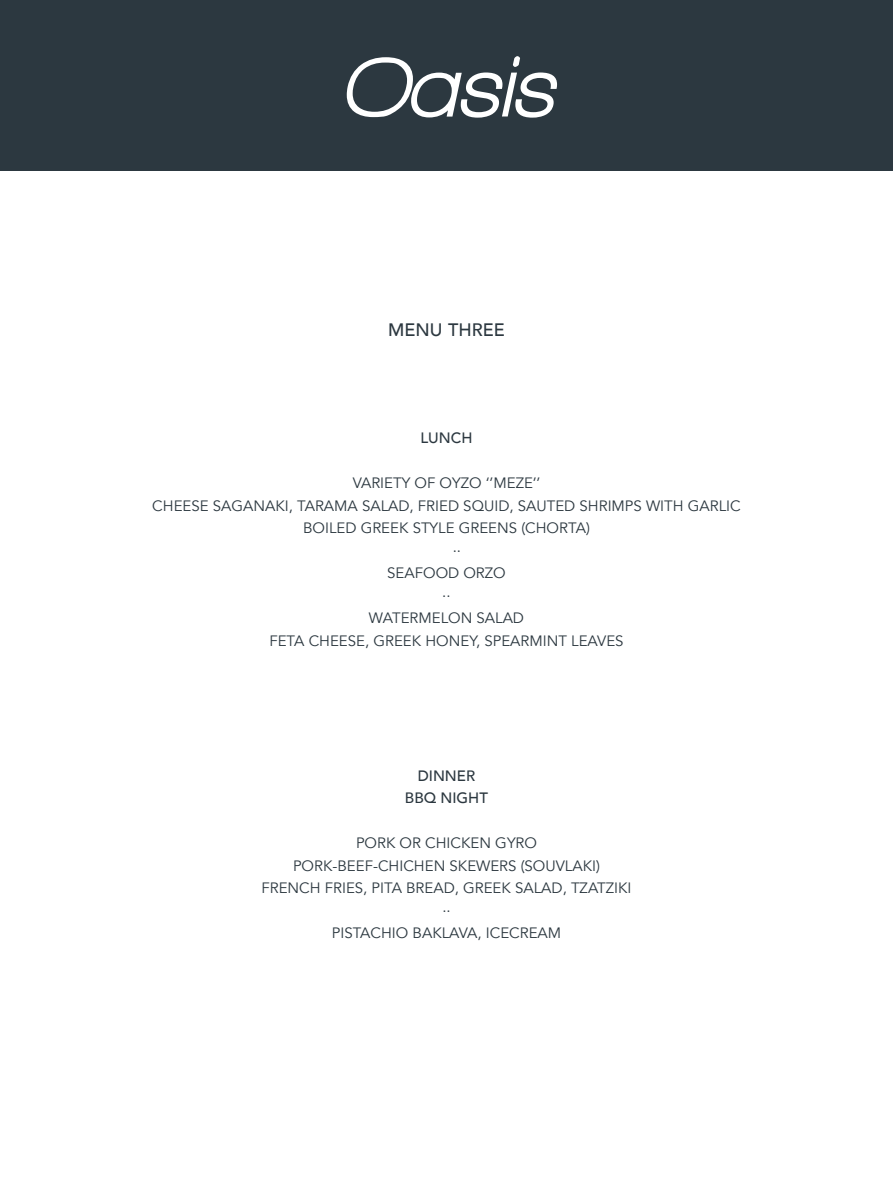
<style>
.page{position:relative;width:893px;height:1187px;background:#fff}
.page>*{position:absolute;margin:0;border:0;box-sizing:border-box;transform-origin:0 0}
.t1{font:italic 800 87.75px "Walkway";color:#fff}
.t2{font:500 18px "Avenir";color:#2c3840}
.t3{font:15px/22.5px "Avenir";color:#2c3840;text-align:center}
.t4{font:500 15px/22.5px "Avenir";color:#2c3840;text-align:center}
</style>
<div class="page">
<div style="left:0;top:0;width:893px;height:170px;background:#2c3840"></div>
<h1 class="t1" style="left:340px;top:40px;width:215px">Oasis</h1>
<p class="t2" style="left:388px;top:314px;width:118px">MENU THREE</p>
<p class="t4" style="left:420px;top:426px;width:53px">LUNCH</p>
<p class="t3" style="left:353px;top:472px;width:189px">VARIETY OF OYZO ‘’MEZE’’</p>
<p class="t3" style="left:152px;top:494px;width:590px">CHEESE SAGANAKI, TARAMA SALAD, FRIED SQUID, SAUTED SHRIMPS WITH GARLIC</p>
<p class="t3" style="left:303px;top:517px;width:288px">BOILED GREEK STYLE GREENS (CHORTA)</p>
<p class="t3" style="left:453px;top:539px;width:10px">··</p>
<p class="t3" style="left:387px;top:562px;width:120px">SEAFOOD ORZO</p>
<p class="t3" style="left:442px;top:584px;width:10px">··</p>
<p class="t3" style="left:369px;top:607px;width:157px">WATERMELON SALAD</p>
<p class="t3" style="left:269px;top:629px;width:356px">FETA CHEESE, GREEK HONEY, SPEARMINT LEAVES</p>
<p class="t4" style="left:405px;top:763px;width:85px">DINNER<br>BBQ NIGHT</p>
<p class="t3" style="left:261px;top:832px;width:372px">PORK OR CHICKEN GYRO<br>PORK-BEEF-CHICHEN SKEWERS (SOUVLAKI)<br>FRENCH FRIES, PITA BREAD, GREEK SALAD, TZATZIKI ··<br>PISTACHIO BAKLAVA, ICECREAM</p>
</div>
